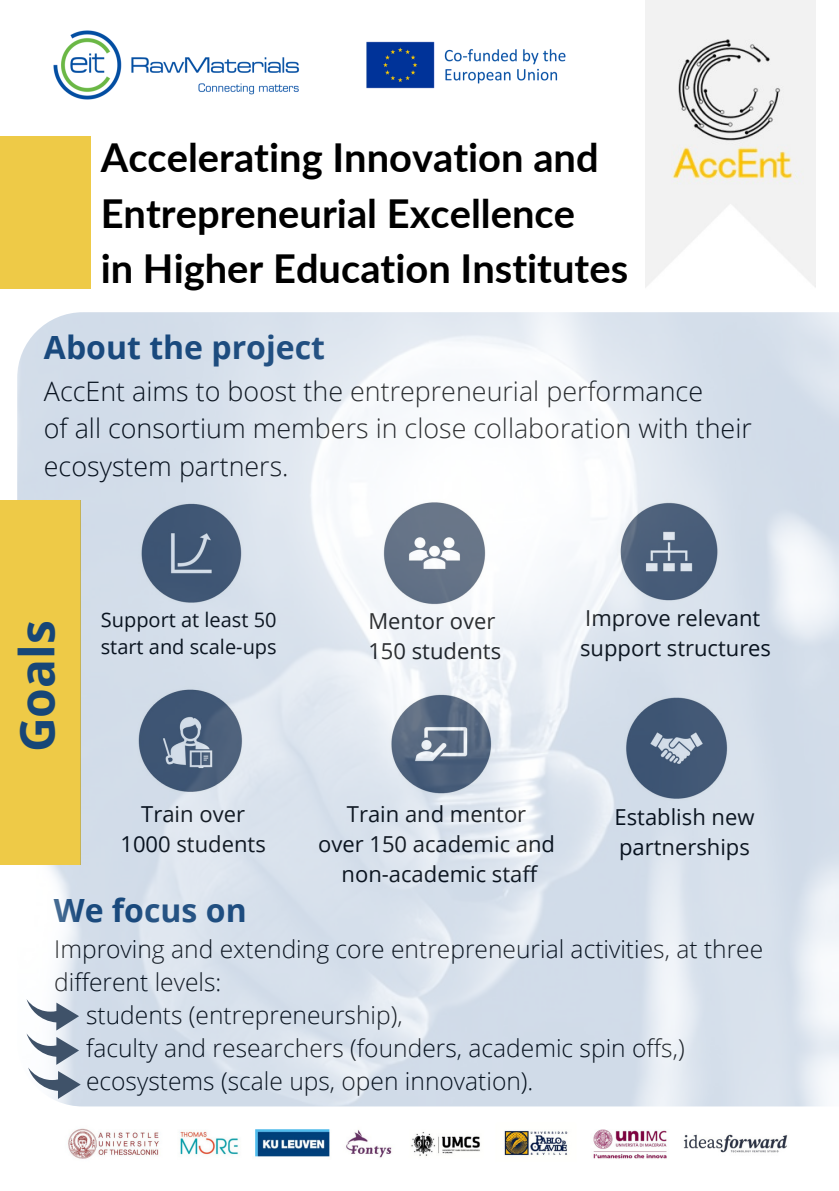
<style>
.page{position:relative;width:839px;height:1191px;background:#fff}
.page>*{position:absolute;margin:0;border:0;box-sizing:border-box;transform-origin:0 0}
.t1{font:700 48px "Open Sans";color:#174677}
.t2{font:700 40px "Open Sans";color:#174677}
.t3{font:700 39.8px/55.6px "Lato";color:#000}
.t4{font:700 32px "Open Sans";color:#174677}
.t5{font:300 26.8px/37.6px "Open Sans";color:#000}
.t6{font:300 24.6px "Open Sans";color:#000}
.t7{font:22px/30px "Open Sans";color:#000}
.t8{font:20px/27px "Open Sans";color:#000}
</style>
<div class="page">
<img style="left:645px;top:0;width:170px;height:288px">
<img style="left:68px;top:1128px;width:720px;height:31px">
<img style="left:53px;top:30px;width:513px;height:70px">
<div style="left:0;top:136px;width:90px;height:153px;background:#eeca47"></div>
<img style="left:17px;top:312px;width:821px;height:795px">
<div style="left:0;top:500px;width:79px;height:364px;background:#eeca47"></div>
<svg style="left:27px;top:999px;width:54px;height:100px"></svg>
<h3 class="t3" style="left:101px;top:129px;width:529px">Accelerating Innovation and<br>Entrepreneurial Excellence<br>in Higher Education Institutes</h3>
<h3 class="t4" style="left:44px;top:325px;width:283px">About the project</h3>
<p class="t5" style="left:44px;top:372px;width:709px">AccEnt aims to boost the entrepreneurial performance<br>of all consortium members in close collaboration with their ecosystem partners.</p>
<h1 class="t1" style="left:3px;top:752px;width:133px;rotate:-90deg">Goals</h1>
<h2 class="t2" style="left:13px;top:746px;width:111px;rotate:-90deg">Goals</h2>
<p class="t8" style="left:101px;top:606px;width:177px">Support at least 50 start and scale-ups</p>
<p class="t7" style="left:368px;top:605px;width:134px">Mentor over<br>150 students</p>
<p class="t7" style="left:580px;top:603px;width:192px">Improve relevant support structures</p>
<p class="t7" style="left:120px;top:798px;width:147px;text-align:center">Train over<br>1000 students</p>
<p class="t7" style="left:318px;top:798px;width:238px;text-align:center">Train and mentor<br>over 150 academic and non-academic staff</p>
<p class="t7" style="left:614px;top:801px;width:141px">Establish new partnerships</p>
<h3 class="t4" style="left:54px;top:887px;width:194px">We focus on</h3>
<p class="t6" style="left:54px;top:931px;width:710px">Improving and extending core entrepreneurial activities, at three</p>
<p class="t6" style="left:54px;top:964px;width:169px">different levels:</p>
<p class="t6" style="left:86px;top:997px;width:318px">students (entrepreneurship),</p>
<p class="t6" style="left:86px;top:1030px;width:600px">faculty and researchers (founders, academic spin offs,)</p>
<p class="t6" style="left:86px;top:1063px;width:449px">ecosystems (scale ups, open innovation).</p>
</div>
